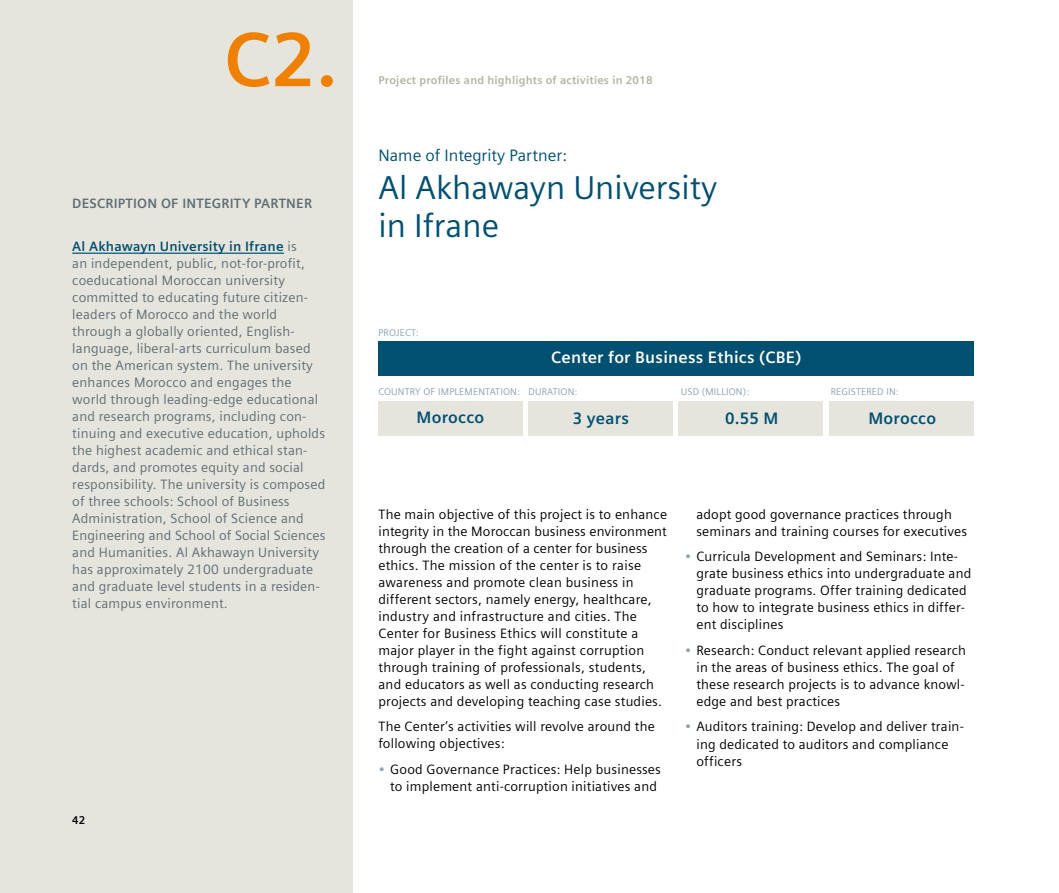
<style>
.page{position:relative;width:1059px;height:893px;background:#fff}
.page>*{position:absolute;margin:0;border:0;box-sizing:border-box;transform-origin:0 0}
.t1{font:700 76.65px "Siemens Sans";color:#f08100}
.t2{font:33px/38.2px "Siemens Sans";color:#005071}
.t3{font:700 16.5px "Siemens Sans";letter-spacing:.015em;color:#fff}
.t4{font:700 16.5px "Siemens Sans";letter-spacing:.015em;color:#005071}
.t5{font:16.5px "Siemens Sans";color:#005071}
.t6{font:13.5px/17px "Siemens Sans";letter-spacing:.015em;color:#000}
.t7{font:13.5px/17px "Siemens Sans";letter-spacing:.015em;color:#5f6d75}
.t8{font:700 13.5px "Siemens Sans";letter-spacing:.015em;color:#5f6d75}
.t9{font:700 11.25px "Siemens Sans";letter-spacing:.02em;color:#b2b0a1}
.t10{font:700 11.25px "Siemens Sans";color:#000}
.t11{font:9.75px "Siemens Sans";letter-spacing:.015em;color:#8ca3b0}
.s1{font-weight:700;color:#005071}
.s2{color:#8ca3b0}
</style>
<div class="page">
<div style="left:0;top:0;width:353px;height:893px;background:#e5e4dd"></div>
<hr style="left:72px;top:253px;width:212px;height:1px;background:#005071">
<div style="left:378px;top:341px;width:596px;height:34px;background:#005071"></div>
<div style="left:378px;top:401px;width:144px;height:34px;background:#e5e4dd"></div>
<div style="left:529px;top:401px;width:144px;height:34px;background:#e5e4dd"></div>
<div style="left:679px;top:401px;width:144px;height:34px;background:#e5e4dd"></div>
<div style="left:830px;top:401px;width:144px;height:34px;background:#e5e4dd"></div>
<h1 class="t1" style="left:224px;top:16px;width:115px">C2.</h1>
<p class="t8" style="left:72px;top:196px;width:241px">DESCRIPTION OF INTEGRITY PARTNER</p>
<p class="t7" style="left:72px;top:238px;width:255px"><span class="s1">Al Akhawayn University in Ifrane</span> is<br>an independent, public, not-for-profit, coeducational Moroccan university committed to educating future citizen&shy;leaders of Morocco and the world through a globally oriented, English&shy;language, liberal-arts curriculum based on the American system. The university enhances Morocco and engages the world through leading-edge educational and research programs, including con&shy;tinuing and executive education, upholds the highest academic and ethical stan&shy;dards, and promotes equity and social responsibility. The university is composed of three schools: School of Business Administration, School of Science and Engineering and School of Social Sciences and Humanities. Al Akhawayn University has approximately 2100 undergraduate and graduate level students in a residen&shy;tial campus environment.</p>
<p class="t10" style="left:72px;top:814px;width:15px">42</p>
<p class="t9" style="left:378px;top:74px;width:275px">Project profiles and highlights of activities in 2018</p>
<p class="t5" style="left:378px;top:146px;width:190px">Name of Integrity Partner:</p>
<h2 class="t2" style="left:378px;top:169px;width:340px">Al Akhawayn University in Ifrane</h2>
<p class="t11" style="left:378px;top:327px;width:42px">PROJECT:</p>
<p class="t3" style="left:551px;top:348px;width:252px">Center for Business Ethics (CBE)</p>
<p class="t11" style="left:378px;top:387px;width:200px">COUNTRY OF IMPLEMENTATION: DURATION:</p>
<p class="t11" style="left:681px;top:387px;width:70px">USD (MILLION):</p>
<p class="t11" style="left:831px;top:387px;width:69px">REGISTERED IN:</p>
<p class="t4" style="left:417px;top:408px;width:69px">Morocco</p>
<p class="t4" style="left:573px;top:408px;width:58px">3 years</p>
<p class="t4" style="left:725px;top:408px;width:55px">0.55 M</p>
<p class="t4" style="left:868px;top:408px;width:69px">Morocco</p>
<p class="t6" style="left:378px;top:506px;width:290px">The main objective of this project is to enhance integrity in the Moroccan business environment through the creation of a center for business ethics. The mission of the center is to raise awareness and promote clean business in different sectors, namely energy, healthcare, industry and infrastructure and cities. The Center for Business Ethics will constitute a major player in the fight against corruption through training of professionals, students, and educators as well as conducting research projects and developing teaching case studies.</p>
<p class="t6" style="left:378px;top:718px;width:278px">The Center’s activities will revolve around the following objectives:</p>
<p class="t6" style="left:378px;top:761px;width:284px;text-align:center"><span class="s2">•</span> Good Governance Practices: Help businesses to implement anti-corruption initiatives and</p>
<p class="t6" style="left:696px;top:506px;width:272px">adopt good governance practices through seminars and training courses for executives</p>
<p class="t6" style="left:696px;top:548px;width:276px;text-indent:-12px"><span class="s2">•</span> Curricula Development and Seminars: Inte&shy;grate business ethics into undergraduate and graduate programs. Offer training dedicated to how to integrate business ethics in differ&shy;ent disciplines</p>
<p class="t6" style="left:696px;top:642px;width:271px;text-indent:-12px"><span class="s2">•</span> Research: Conduct relevant applied research in the areas of business ethics. The goal of these research projects is to advance knowl&shy;edge and best practices</p>
<p class="t6" style="left:696px;top:718px;width:269px;text-indent:-12px"><span class="s2">•</span> Auditors training: Develop and deliver train&shy;ing dedicated to auditors and compliance officers</p>
</div>
